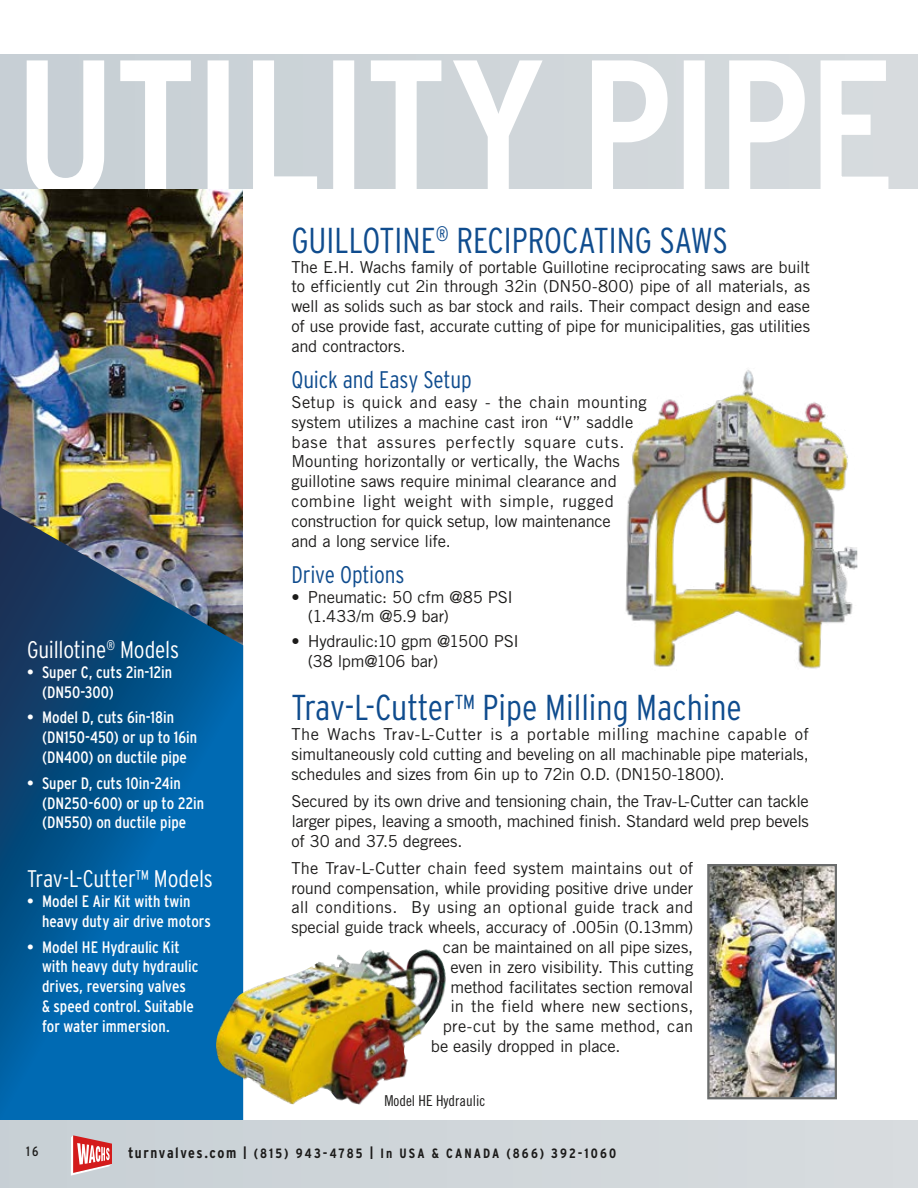
<style>
.page{position:relative;width:918px;height:1188px;background:#fff}
.page>*{position:absolute;margin:0;border:0;box-sizing:border-box;transform-origin:0 0}
.Main_Head_1{font:condensed 192px "Interstate";letter-spacing:-.005em;color:#fff}
.Main_Head_2{font:300 condensed 36px "Interstate";color:#0f4c8e}
.SUBHEAD_Right{font:300 condensed 24px "Interstate";letter-spacing:-.01em;color:#fff}
.SUBHEAD{font:300 condensed 24px "Interstate";letter-spacing:-.005em;color:#0f4c8e}
.TEXT{font:16.5px/19.8px "Trade Gothic";letter-spacing:-.01em;color:#1c1b1a;text-align:justify}
.t1{font:condensed 16.5px/19.8px "Interstate";color:#fff}
.TEXT-2{font:16.5px "Trade Gothic";letter-spacing:.01em;color:#1c1b1a}
.TEXT-3{font:16.5px "Trade Gothic";letter-spacing:.015em;color:#1c1b1a}
.t2{font:15px "Trade Gothic Cond Eighteen";color:#1c1b1a}
.t3{font:700 condensed 13.5px "Interstate";letter-spacing:.155em;color:#1c1b1a}
.t4{font:condensed 13.5px "Interstate";color:#1c1b1a}
.s1{font-size:15px}
.s2{font-size:18px}
</style>
<div class="page">
<div style="left:0;top:54px;width:918px;height:135px;background:#cfd5d9"></div>
<svg style="left:27px;top:60px;width:77px;height:129px"></svg>
<svg style="left:120px;top:60px;width:71px;height:129px"></svg>
<div style="left:208px;top:60px;width:21px;height:137px;border:2px solid #fff"></div>
<svg style="left:253px;top:60px;width:64px;height:129px"></svg>
<div style="left:333px;top:60px;width:21px;height:137px;border:2px solid #fff"></div>
<svg style="left:371px;top:60px;width:71px;height:129px"></svg>
<svg style="left:453px;top:60px;width:90px;height:129px"></svg>
<svg style="left:592px;top:60px;width:76px;height:129px"></svg>
<div style="left:684px;top:60px;width:21px;height:137px;border:2px solid #fff"></div>
<svg style="left:729px;top:60px;width:76px;height:129px"></svg>
<svg style="left:820px;top:60px;width:69px;height:129px"></svg>
<img style="left:0;top:189px;width:243px;height:318px">
<svg style="left:0;top:507px;width:243px;height:613px;background:#115b91"></svg>
<div style="left:0;top:1120px;width:918px;height:68px;background:#d0d6da"></div>
<img style="left:710px;top:867px;width:124px;height:229px">
<div style="left:707px;top:864px;width:130px;height:235px;border:2px solid #6a6c6c"></div>
<img style="left:216px;top:949px;width:230px;height:156px">
<img style="left:625px;top:370px;width:233px;height:299px">
<svg style="left:71px;top:1135px;width:41px;height:41px"></svg>
<p class="Main_Head_1" style="left:15px;top:21px;width:880px">UTILITY PIPE</p>
<p class="Main_Head_2" style="left:291px;top:220px;width:438px">GUILLOTINE<sup>®</sup> RECIPROCATING SAWS</p>
<p class="TEXT" style="left:291px;top:257px;width:520px">The E.H. Wachs family of portable Guillotine reciprocating saws are built to efficiently cut 2in through 32in (DN50-800) pipe of all materials, as well as solids such as bar stock and rails. Their compact design and ease of use provide fast, accurate cutting of pipe for municipalities, gas utilities and contractors.</p>
<p class="SUBHEAD" style="left:291px;top:366px;width:182px">Quick and Easy Setup</p>
<p class="TEXT" style="left:291px;top:392px;width:357px;text-align:left">Setup is quick and easy - the chain mounting system utilizes a machine cast iron “V” saddle base that assures perfectly square cuts.<br>Mounting horizontally or vertically, the Wachs guillotine saws require minimal clearance and combine light weight with simple, rugged construction for quick setup, low maintenance<br>and a long service life.</p>
<p class="SUBHEAD" style="left:291px;top:561px;width:115px">Drive Options</p>
<p class="TEXT" style="left:308px;top:587px;width:207px;text-indent:-16px">• Pneumatic: 50 cfm @85 PSI (1.433/m @5.9 bar)</p>
<p class="TEXT" style="left:308px;top:631px;width:213px;text-indent:-16px">• Hydraulic:10 gpm @1500 PSI (38 lpm@106 bar)</p>
<p class="Main_Head_2" style="left:291px;top:687px;width:452px">Trav-L-Cutter™ Pipe Milling Machine</p>
<p class="TEXT" style="left:291px;top:724px;width:519px">The Wachs Trav-L-Cutter is a portable milling machine capable of simultaneously cold cutting and beveling on all machinable pipe materials, schedules and sizes from 6in up to 72in O.D. (DN150-1800).</p>
<p class="TEXT" style="left:291px;top:791px;width:519px">Secured by its own drive and tensioning chain, the Trav-L-Cutter can tackle larger pipes, leaving a smooth, machined finish. Standard weld prep bevels of 30 and 37.5 degrees.</p>
<p class="TEXT-2" style="left:291px;top:858px;width:403px">The Trav-L-Cutter chain feed system maintains out of</p>
<p class="TEXT" style="left:291px;top:878px;width:403px">round compensation, while providing positive drive under</p>
<p class="TEXT-3" style="left:291px;top:898px;width:403px">all conditions. By using an optional guide track and</p>
<p class="TEXT" style="left:291px;top:917px;width:403px">special guide track wheels, accuracy of .005in (0.13mm)</p>
<p class="TEXT" style="left:443px;top:937px;width:252px">can be maintained on all pipe sizes,</p>
<p class="TEXT" style="left:450px;top:957px;width:244px">even in zero visibility. This cutting</p>
<p class="TEXT" style="left:450px;top:977px;width:245px">method facilitates section removal</p>
<p class="TEXT-3" style="left:450px;top:997px;width:245px">in the field where new sections,</p>
<p class="TEXT-2" style="left:443px;top:1016px;width:252px">pre-cut by the same method, can</p>
<p class="TEXT" style="left:431px;top:1036px;width:191px">be easily dropped in place.</p>
<p class="SUBHEAD_Right" style="left:27px;top:636px;width:154px">Guillotine<sup>®</sup> Models</p>
<p class="t1" style="left:42px;top:662px;width:132px;text-indent:-15px">• Super C, cuts 2in-12in (DN50-300)</p>
<p class="t1" style="left:42px;top:708px;width:157px;text-indent:-15px">• Model D, cuts 6in-18in (DN150-450) or up to 16in (DN400) on ductile pipe</p>
<p class="t1" style="left:42px;top:773px;width:164px;text-indent:-15px">• Super D, cuts 10in-24in (DN250-600) or up to 22in (DN550) on ductile pipe</p>
<p class="SUBHEAD_Right" style="left:27px;top:865px;width:188px">Trav-L-Cutter™ Models</p>
<p class="t1" style="left:42px;top:891px;width:170px;text-indent:-15px">• Model E Air Kit with twin heavy duty air drive motors</p>
<p class="t1" style="left:42px;top:937px;width:158px;text-indent:-15px">• Model HE Hydraulic Kit with heavy duty hydraulic drives, reversing valves<br>&amp; speed control. Suitable for water immersion.</p>
<p class="t2" style="left:384px;top:1091px;width:102px">Model HE Hydraulic</p>
<p class="t4" style="left:26px;top:1143px;width:14px">16</p>
<p class="t3" style="left:128px;top:1145px;width:490px"><span class="s1">turnvalves.com</span> <span class="s2">I</span> (815) 943-4785 <span class="s2">I</span> In USA &amp; CANADA (866) 392-1060</p>
</div>
